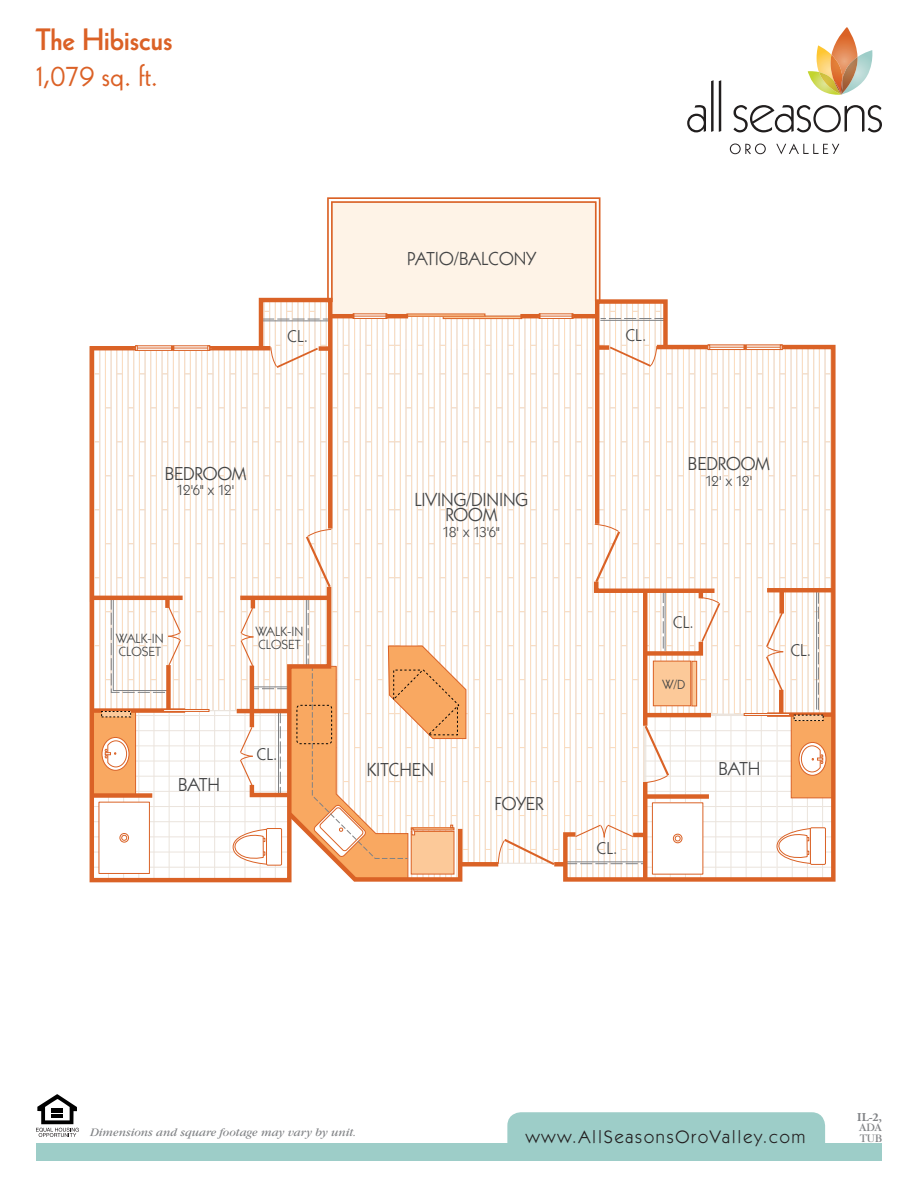
<style>
.page{position:relative;width:918px;height:1188px;background:#fff}
.page>*{position:absolute;margin:0;border:0;box-sizing:border-box;transform-origin:0 0}
.Paragraph_Style_2{font:800 30px "Kabel";color:#db6126}
.Paragraph_Style_2-2{font:30px "Kabel";color:#db6126}
.t1{font:18.9px/15.6px "Itc Kabel";color:#434445;text-align:center}
.t2{font:18px "Itc Kabel";letter-spacing:.1em;color:#231f20}
.t3{font:17.25px "Itc Kabel";color:#434546}
.t4{font:14.4px "Itc Kabel";letter-spacing:-.055em;color:#434445}
.t5{font:13.35px/13.4px "Itc Kabel";color:#434546}
.t6{font:italic 12px "Garamond";color:#808285}
.t7{font:12px "Garamond";color:#808285}
.t8{font:700 12px "Adobe Garamond";color:#808285}
</style>
<div class="page">
<div style="left:36px;top:1143px;width:846px;height:18px;background:#9dcdc8"></div>
<div style="left:507px;top:1112px;width:318px;height:31px;background:#9dcdc8"></div>
<svg style="left:687px;top:80px;width:34px;height:52px"></svg>
<svg style="left:733px;top:105px;width:149px;height:27px"></svg>
<svg style="left:808px;top:27px;width:64px;height:68px"></svg>
<img style="left:819px;top:72px;width:22px;height:23px">
<img style="left:834px;top:81px;width:7px;height:14px">
<svg style="left:730px;top:144px;width:36px;height:10px"></svg>
<svg style="left:776px;top:144px;width:63px;height:10px"></svg>
<svg style="left:36px;top:1094px;width:43px;height:43px"></svg>
<svg style="left:89px;top:346px;width:144px;height:537px"></svg>
<hr style="left:93px;top:596px;width:90px;height:4px;background:#da6226">
<div style="left:165px;top:600px;width:5px;height:8px;background:#da6226"></div>
<div style="left:92px;top:708px;width:93px;height:5px;background:#da6226"></div>
<div style="left:166px;top:665px;width:5px;height:46px;background:#da6226"></div>
<div style="left:92px;top:793px;width:60px;height:5px;background:#da6226"></div>
<hr style="left:134px;top:348px;width:77px;height:1px;background:#da6226">
<svg style="left:135px;top:345px;width:76px;height:6px"></svg>
<div style="left:163px;top:709px;width:46px;height:3px;border:1px solid #da6226"></div>
<div style="left:102px;top:712px;width:29px;height:5px;background:#fcc99a"></div>
<svg style="left:233px;top:197px;width:602px;height:686px"></svg>
<p class="Paragraph_Style_2" style="left:36px;top:22px;width:138px">The Hibiscus</p>
<p class="Paragraph_Style_2-2" style="left:36px;top:57px;width:124px">1,079 sq. ft.</p>
<p class="t1" style="left:407px;top:250px;width:130px">PATIO/BALCONY</p>
<p class="t3" style="left:288px;top:326px;width:22px">CL.</p>
<p class="t3" style="left:626px;top:325px;width:22px">CL.</p>
<p class="t1" style="left:165px;top:465px;width:83px">BEDROOM</p>
<p class="t4" style="left:177px;top:482px;width:60px">12'6" x 12'</p>
<p class="t5" style="left:116px;top:631px;width:49px">WALK-IN<br>CLOSET</p>
<p class="t5" style="left:256px;top:624px;width:49px">WALK-IN<br>CLOSET</p>
<p class="t1" style="left:178px;top:776px;width:44px">BATH</p>
<p class="t3" style="left:257px;top:744px;width:22px">CL.</p>
<p class="t1" style="left:415px;top:491px;width:115px">LIVING/DINING<br>ROOM</p>
<p class="t4" style="left:443px;top:523px;width:59px">18' x 13'6"</p>
<p class="t1" style="left:367px;top:762px;width:69px">KITCHEN</p>
<p class="t1" style="left:494px;top:795px;width:51px">FOYER</p>
<p class="t1" style="left:688px;top:456px;width:83px">BEDROOM</p>
<p class="t4" style="left:705px;top:472px;width:49px">12' x 12'</p>
<p class="t3" style="left:597px;top:838px;width:22px">CL.</p>
<p class="t3" style="left:673px;top:612px;width:22px">CL.</p>
<p class="t5" style="left:662px;top:677px;width:24px">W/D</p>
<p class="t1" style="left:718px;top:761px;width:44px">BATH</p>
<p class="t3" style="left:791px;top:640px;width:22px">CL.</p>
<p class="t6" style="left:90px;top:1126px;width:267px">Dimensions and square footage may vary by unit.</p>
<p class="t2" style="left:526px;top:1126px;width:281px">www.AllSeasonsOroValley.com</p>
<p class="t8" style="left:857px;top:1111px;width:26px">IL-2,</p>
<p class="t7" style="left:859px;top:1121px;width:24px">ADA</p>
<p class="t7" style="left:860px;top:1132px;width:24px">TUB</p>
</div>
